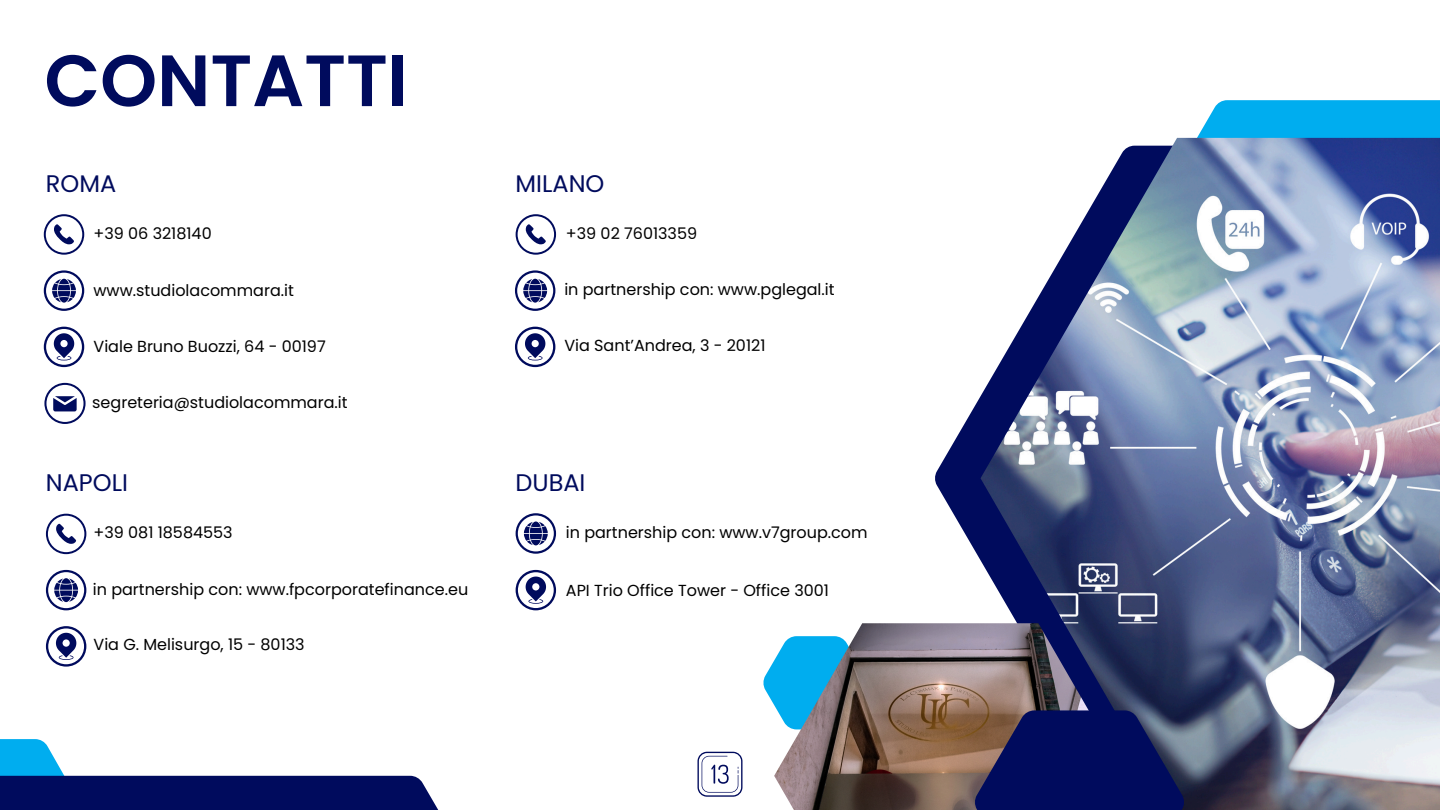
<style>
.page{position:relative;width:1440px;height:810px;background:#fff}
.page>*{position:absolute;margin:0;border:0;box-sizing:border-box;transform-origin:0 0}
.t1{font:600 72.5px "Poppins";color:#000b5d}
.t2{font:24px "Poppins";color:#000b5d}
.t3{font:16px "Poppins";color:#000}
</style>
<div class="page">
<svg style="left:0;top:739px;width:91px;height:37px;fill:#00adef"></svg>
<div style="left:0;top:776px;width:485px;height:34px;background:#000b5d"></div>
<svg style="left:1177px;top:100px;width:263px;height:38px;background:#1fb6f0"></svg>
<svg style="left:935px;top:395px;width:46px;height:166px;fill:#000b5d"></svg>
<img style="left:981px;top:138px;width:459px;height:672px">
<svg style="left:763px;top:661px;width:11px;height:44px"></svg>
<img style="left:774px;top:623px;width:352px;height:187px">
<svg style="left:975px;top:710px;width:209px;height:100px;background:#171d5d"></svg>
<svg style="left:44px;top:214px;width:40px;height:41px"></svg>
<svg style="left:44px;top:270px;width:40px;height:41px"></svg>
<svg style="left:44px;top:327px;width:40px;height:40px"></svg>
<svg style="left:44px;top:383px;width:42px;height:41px"></svg>
<svg style="left:516px;top:214px;width:40px;height:41px"></svg>
<svg style="left:515px;top:270px;width:40px;height:41px"></svg>
<svg style="left:515px;top:327px;width:40px;height:40px"></svg>
<svg style="left:46px;top:514px;width:40px;height:40px"></svg>
<svg style="left:46px;top:570px;width:40px;height:40px"></svg>
<svg style="left:46px;top:626px;width:40px;height:41px"></svg>
<svg style="left:516px;top:570px;width:40px;height:40px"></svg>
<svg style="left:698px;top:752px;width:44px;height:45px"></svg>
<svg style="left:516px;top:513px;width:40px;height:41px"></svg>
<p class="t1" style="left:44px;top:30px;width:365px">CONTATTI</p>
<p class="t2" style="left:46px;top:167px;width:72px">ROMA</p>
<p class="t3" style="left:94px;top:223px;width:120px">+39 06 3218140</p>
<p class="t3" style="left:94px;top:279px;width:202px">www.studiolacommara.it</p>
<p class="t3" style="left:94px;top:335px;width:234px">Viale Bruno Buozzi, 64 - 00197</p>
<p class="t3" style="left:92px;top:392px;width:257px">segreteria@studiolacommara.it</p>
<p class="t2" style="left:46px;top:466px;width:84px">NAPOLI</p>
<p class="t3" style="left:94px;top:522px;width:141px">+39 081 18584553</p>
<h2 class="t3" style="left:93px;top:578px;width:377px">in partnership con: www.fpcorporatefinance.eu</h2>
<p class="t3" style="left:94px;top:634px;width:213px">Via G. Melisurgo, 15 - 80133</p>
<p class="t2" style="left:516px;top:167px;width:90px">MILANO</p>
<p class="t3" style="left:566px;top:223px;width:133px">+39 02 76013359</p>
<p class="t3" style="left:564px;top:278px;width:272px">in partnership con: www.pglegal.it</p>
<h2 class="t3" style="left:564px;top:334px;width:203px">Via Sant’Andrea, 3 - 20121</h2>
<p class="t2" style="left:516px;top:466px;width:71px">DUBAI</p>
<p class="t3" style="left:566px;top:522px;width:303px">in partnership con: www.v7group.com</p>
<p class="t3" style="left:566px;top:579px;width:265px">API Trio Office Tower - Office 3001</p>
</div>
